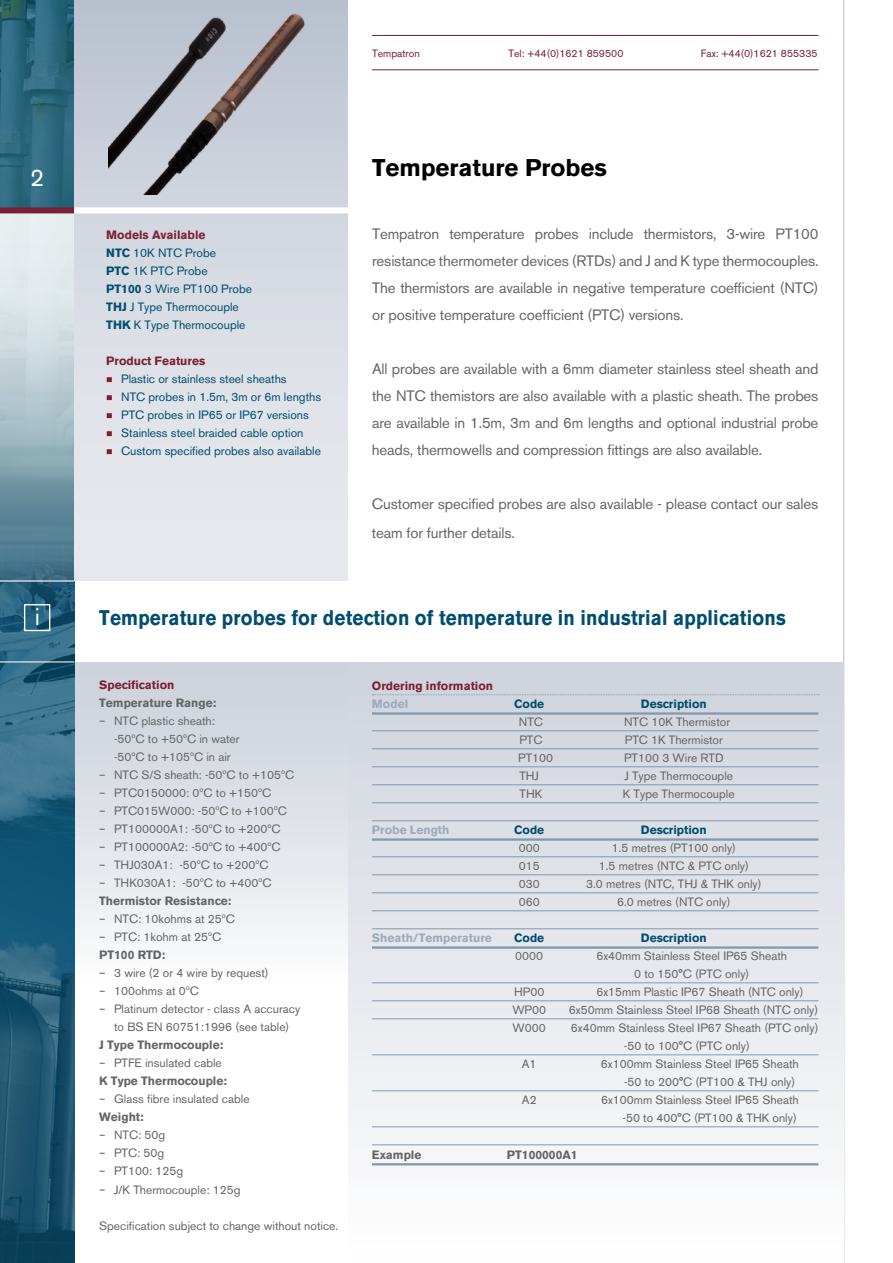
<style>
.page{position:relative;width:893px;height:1263px;background:#fff}
.page>*{position:absolute;margin:0;border:0;box-sizing:border-box;transform-origin:0 0}
.t1{font:700 24px "Akzidenz Grotesk BE";color:#000}
.t2{font:24px "Akzidenz Grotesk BE";color:#fff}
.t3{font:700 21px "Akzidenz Grotesk BE";letter-spacing:.01em;color:#004d70;scale:.9 1}
.t4{font:15px/27px "Akzidenz Grotesk BE";letter-spacing:-.01em;color:#646567;text-align:justify}
.t5{font:12px/18px "Akzidenz Grotesk BE";color:#646567}
.t6{font:12px/18px "Akzidenz Grotesk BE";color:#004d70}
.t7{font:700 12px "Akzidenz Grotesk BE";color:#646567}
.t8{font:700 12px "Akzidenz Grotesk BE";color:#7b1f33}
.t9{font:700 12px "Akzidenz Grotesk BE";color:#004d70}
.t10{font:700 12px "Akzidenz Grotesk BE";color:#9daabd}
.t11{font:10.5px "Akzidenz Grotesk BE";color:#7b1f33}
.s1{font-weight:700;color:#7b1f33}
.s2{font-weight:700}
</style>
<div class="page">
<div style="left:74px;top:663px;width:273px;height:325px;background:linear-gradient(to bottom,#c9ced9,#fbfbfc)"></div>
<svg style="left:0;top:0;width:74px;height:1263px;background:#255f79"></svg>
<img style="left:0;top:213px;width:74px;height:353px">
<div style="left:0;top:207px;width:74px;height:6px;background:#7b1f33"></div>
<div style="left:74px;top:0;width:273px;height:581px;background:linear-gradient(to bottom,#bdc4d1,#edeef2)"></div>
<div style="left:74px;top:207px;width:298px;height:6px;background:#fff"></div>
<hr style="left:843px;top:0;width:1px;height:1263px;background:#b5becd">
<hr style="left:372px;top:69px;width:447px;height:1px;background:#7b1f33">
<hr style="left:372px;top:35px;width:447px;height:1px;background:#7b1f33">
<div style="left:0;top:566px;width:83px;height:22px;background:#000;opacity:.6"></div>
<hr style="left:0;top:580px;width:74px;height:1px;background:#fff">
<hr style="left:0;top:661px;width:74px;height:1px;background:#fff">
<div style="left:24px;top:604px;width:26px;height:27px;border:1px solid #fff"></div>
<svg style="left:349px;top:663px;width:494px;height:503px"></svg>
<svg style="left:372px;top:694px;width:447px;height:1px"></svg>
<hr style="left:372px;top:712px;width:446px;height:3px;background:#8397ad">
<hr style="left:372px;top:730px;width:446px;height:1px;background:#8397ad">
<hr style="left:372px;top:748px;width:446px;height:1px;background:#8397ad">
<hr style="left:372px;top:766px;width:446px;height:1px;background:#8397ad">
<hr style="left:372px;top:784px;width:446px;height:1px;background:#8397ad">
<hr style="left:372px;top:802px;width:446px;height:1px;background:#8397ad">
<hr style="left:372px;top:820px;width:446px;height:1px;background:#8397ad">
<hr style="left:372px;top:838px;width:446px;height:3px;background:#8397ad">
<hr style="left:372px;top:856px;width:446px;height:1px;background:#8397ad">
<hr style="left:372px;top:874px;width:446px;height:1px;background:#8397ad">
<hr style="left:372px;top:892px;width:446px;height:1px;background:#8397ad">
<hr style="left:372px;top:910px;width:446px;height:1px;background:#8397ad">
<hr style="left:372px;top:928px;width:446px;height:1px;background:#8397ad">
<hr style="left:372px;top:946px;width:446px;height:3px;background:#8397ad">
<hr style="left:372px;top:982px;width:446px;height:1px;background:#8397ad">
<hr style="left:372px;top:1000px;width:446px;height:1px;background:#8397ad">
<hr style="left:372px;top:1018px;width:446px;height:1px;background:#8397ad">
<hr style="left:372px;top:1054px;width:446px;height:1px;background:#8397ad">
<hr style="left:372px;top:1090px;width:446px;height:1px;background:#8397ad">
<hr style="left:372px;top:1126px;width:446px;height:1px;background:#8397ad">
<hr style="left:372px;top:1144px;width:446px;height:1px;background:#8397ad">
<hr style="left:372px;top:1163px;width:446px;height:2px;background:#8397ad">
<svg style="left:107px;top:377px;width:5px;height:5px"></svg>
<svg style="left:107px;top:395px;width:5px;height:5px"></svg>
<svg style="left:107px;top:413px;width:5px;height:5px"></svg>
<svg style="left:107px;top:431px;width:5px;height:5px"></svg>
<svg style="left:107px;top:449px;width:5px;height:5px"></svg>
<img style="left:109px;top:0;width:209px;height:195px">
<svg style="left:32px;top:170px;width:11px;height:16px"></svg>
<h1 class="t2" style="left:35px;top:603px;width:6px">i</h1>
<p class="t11" style="left:372px;top:47px;width:49px">Tempatron</p>
<p class="t11" style="left:508px;top:47px;width:117px">Tel: +44(0)1621 859500</p>
<p class="t11" style="left:701px;top:47px;width:118px">Fax: +44(0)1621 855335</p>
<p class="t6" style="left:106px;top:226px;width:147px"><span class="s1">Models Available<br></span><span class="s2">NTC</span> 10K NTC Probe<br><span class="s2">PTC</span> 1K PTC Probe<br><span class="s2">PT100</span> 3 Wire PT100 Probe<br><span class="s2">THJ</span> J Type Thermocouple<br><span class="s2">THK</span> K Type Thermocouple</p>
<p class="t8" style="left:106px;top:354px;width:100px">Product Features</p>
<p class="t6" style="left:121px;top:370px;width:202px">Plastic or stainless steel sheaths<br>NTC probes in 1.5m, 3m or 6m lengths PTC probes in IP65 or IP67 versions Stainless steel braided cable option Custom specified probes also available</p>
<h1 class="t1" style="left:372px;top:154px;width:236px">Temperature Probes</h1>
<p class="t4" style="left:372px;top:221px;width:448px">Tempatron temperature probes include thermistors, 3-wire PT100 resistance thermometer devices (RTDs) and J and K type thermocouples.<br>The thermistors are available in negative temperature coefficient (NTC) or positive temperature coefficient (PTC) versions.</p>
<p class="t4" style="left:372px;top:356px;width:448px">All probes are available with a 6mm diameter stainless steel sheath and the NTC themistors are also available with a plastic sheath. The probes are available in 1.5m, 3m and 6m lengths and optional industrial probe heads, thermowells and compression fittings are also available.</p>
<p class="t4" style="left:372px;top:490px;width:448px;line-height:28.2px">Customer specified probes are also available - please contact our sales team for further details.</p>
<h2 class="t3" style="left:99px;top:605px;width:764px">Temperature probes for detection of temperature in industrial applications</h2>
<p class="t8" style="left:99px;top:678px;width:77px">Specification</p>
<p class="t7" style="left:99px;top:696px;width:118px">Temperature Range:</p>
<p class="t5" style="left:114px;top:712px;width:182px">NTC plastic sheath:<br>-50ºC to +50ºC in water<br>-50ºC to +105ºC in air<br>NTC S/S sheath: -50ºC to +105ºC<br>PTC0150000: 0ºC to +150ºC<br>PTC015W000: -50ºC to +100ºC<br>PT100000A1: -50ºC to +200ºC<br>PT100000A2: -50ºC to +400ºC<br>THJ030A1: -50ºC to +200ºC<br>THK030A1: -50ºC to +400ºC</p>
<p class="t7" style="left:99px;top:894px;width:133px">Thermistor Resistance:</p>
<p class="t5" style="left:114px;top:910px;width:122px">NTC: 10kohms at 25ºC<br>PTC: 1kohm at 25ºC</p>
<p class="t7" style="left:99px;top:948px;width:67px">PT100 RTD:</p>
<p class="t5" style="left:114px;top:964px;width:188px">3 wire (2 or 4 wire by request)<br>100ohms at 0ºC<br>Platinum detector - class A accuracy to BS EN 60751:1996 (see table)</p>
<p class="t7" style="left:99px;top:1038px;width:125px">J Type Thermocouple:</p>
<p class="t5" style="left:114px;top:1054px;width:109px">PTFE insulated cable</p>
<p class="t7" style="left:99px;top:1074px;width:129px">K Type Thermocouple:</p>
<p class="t5" style="left:114px;top:1090px;width:137px">Glass fibre insulated cable</p>
<p class="t7" style="left:99px;top:1110px;width:46px">Weight:</p>
<p class="t5" style="left:114px;top:1126px;width:128px">NTC: 50g<br>PTC: 50g<br>PT100: 125g<br>J/K Thermocouple: 125g</p>
<p class="t5" style="left:99px;top:1217px;width:241px">Specification subject to change without notice.</p>
<p class="t8" style="left:372px;top:679px;width:123px">Ordering information</p>
<p class="t10" style="left:372px;top:697px;width:38px">Model</p>
<p class="t9" style="left:514px;top:697px;width:31px">Code</p>
<p class="t9" style="left:641px;top:697px;width:67px">Description</p>
<p class="t5" style="left:519px;top:713px;width:25px">NTC</p>
<p class="t5" style="left:624px;top:713px;width:108px">NTC 10K Thermistor</p>
<p class="t5" style="left:519px;top:731px;width:25px">PTC</p>
<p class="t5" style="left:625px;top:731px;width:100px">PTC 1K Thermistor</p>
<p class="t5" style="left:518px;top:749px;width:36px">PT100</p>
<p class="t5" style="left:624px;top:749px;width:101px">PT100 3 Wire RTD</p>
<p class="t5" style="left:519px;top:767px;width:21px">THJ</p>
<p class="t5" style="left:624px;top:767px;width:110px">J Type Thermocouple</p>
<p class="t5" style="left:519px;top:785px;width:24px">THK</p>
<p class="t5" style="left:623px;top:785px;width:113px">K Type Thermocouple</p>
<p class="t10" style="left:372px;top:823px;width:79px">Probe Length</p>
<p class="t9" style="left:514px;top:823px;width:31px">Code</p>
<p class="t9" style="left:641px;top:823px;width:67px">Description</p>
<p class="t5" style="left:519px;top:839px;width:22px">000</p>
<p class="t5" style="left:612px;top:839px;width:126px">1.5 metres (PT100 only)</p>
<p class="t5" style="left:519px;top:857px;width:22px">015</p>
<p class="t5" style="left:599px;top:857px;width:152px">1.5 metres (NTC &amp; PTC only)</p>
<p class="t5" style="left:519px;top:875px;width:22px">030</p>
<p class="t5" style="left:586px;top:875px;width:177px">3.0 metres (NTC, THJ &amp; THK only)</p>
<p class="t5" style="left:519px;top:893px;width:22px">060</p>
<p class="t5" style="left:617px;top:893px;width:115px">6.0 metres (NTC only)</p>
<p class="t10" style="left:372px;top:931px;width:121px">Sheath/Temperature</p>
<p class="t9" style="left:514px;top:931px;width:31px">Code</p>
<p class="t9" style="left:641px;top:931px;width:67px">Description</p>
<p class="t5" style="left:515px;top:947px;width:29px">0000</p>
<p class="t5" style="left:596px;top:947px;width:192px;text-align:center">6x40mm Stainless Steel IP65 Sheath<br>0 to 150°C (PTC only)</p>
<p class="t5" style="left:514px;top:983px;width:32px">HP00</p>
<p class="t5" style="left:596px;top:983px;width:209px">6x15mm Plastic IP67 Sheath (NTC only)</p>
<p class="t5" style="left:512px;top:1001px;width:35px">WP00</p>
<p class="t5" style="left:569px;top:1001px;width:251px">6x50mm Stainless Steel IP68 Sheath (NTC only)</p>
<p class="t5" style="left:513px;top:1019px;width:35px">W000</p>
<p class="t5" style="left:624px;top:1019px;width:196px;text-indent:-53px">6x40mm Stainless Steel IP67 Sheath (PTC only) -50 to 100°C (PTC only)</p>
<p class="t5" style="left:522px;top:1055px;width:16px">A1</p>
<p class="t5" style="left:601px;top:1055px;width:199px;text-align:right">6x100mm Stainless Steel IP65 Sheath -50 to 200°C (PT100 &amp; THJ only)</p>
<p class="t5" style="left:522px;top:1091px;width:15px">A2</p>
<p class="t5" style="left:601px;top:1091px;width:199px;text-align:right">6x100mm Stainless Steel IP65 Sheath -50 to 400°C (PT100 &amp; THK only)</p>
<p class="t7" style="left:372px;top:1148px;width:51px">Example</p>
<p class="t7" style="left:507px;top:1148px;width:72px">PT100000A1</p>
</div>
